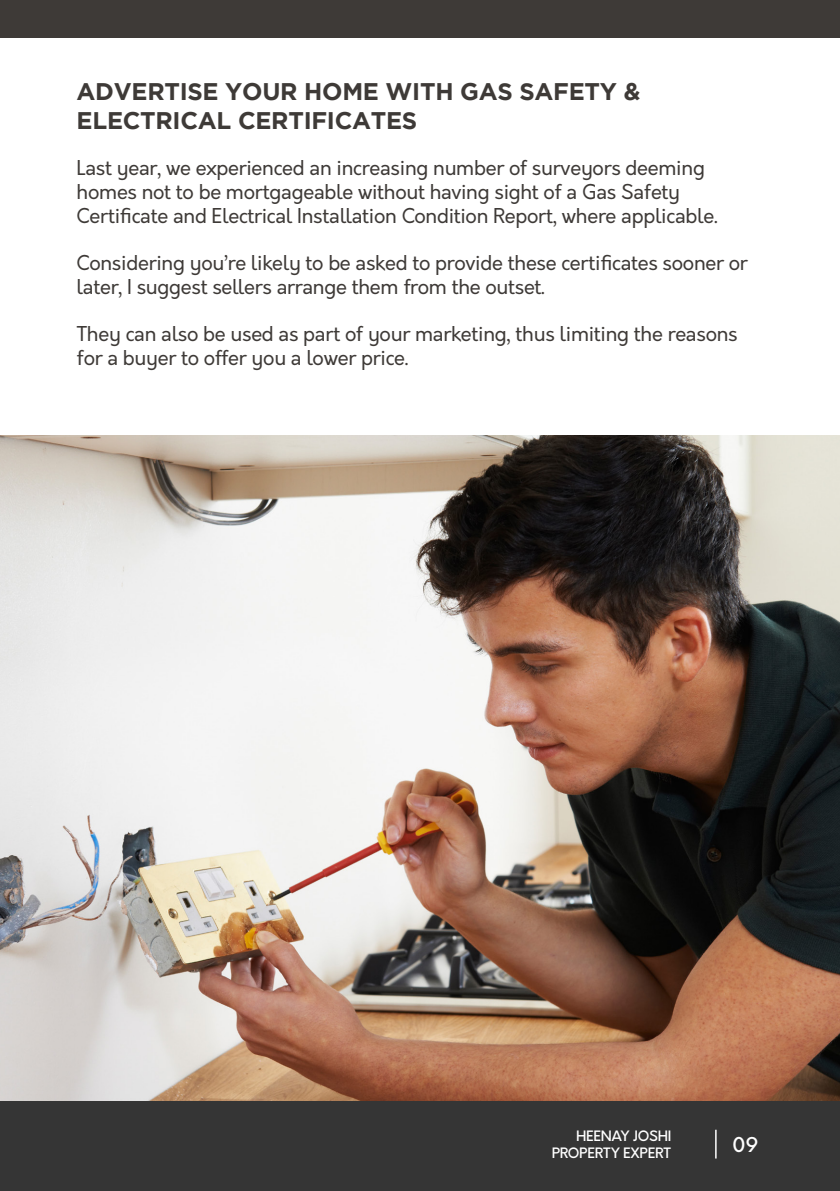
<style>
.page{position:relative;width:840px;height:1191px;background:#fff}
.page>*{position:absolute;margin:0;border:0;box-sizing:border-box;transform-origin:0 0}
.t1{font:700 24px/28.8px "Gotham";letter-spacing:-.01em;color:#3e3a37}
.t2{font:20px/24px "Orkney";letter-spacing:-.015em;color:#3e3a37}
.t3{font:500 20px "Orkney";color:#fff}
.t4{font:500 14px/16.8px "Orkney";letter-spacing:-.02em;color:#fff;text-align:right}
</style>
<div class="page">
<img style="left:0;top:435px;width:839px;height:666px">
<div style="left:0;top:1101px;width:839px;height:90px;background:#353535"></div>
<hr style="left:714px;top:1129px;width:2px;height:29px;background:#fff">
<div style="left:0;top:0;width:839px;height:37px;background:#3e3a37"></div>
<p class="t1" style="left:77px;top:76px;width:565px">ADVERTISE YOUR HOME WITH GAS SAFETY &amp;<br>ELECTRICAL CERTIFICATES</p>
<p class="t2" style="left:77px;top:156px;width:642px">Last year, we experienced an increasing number of surveyors deeming homes not to be mortgageable without having sight of a Gas Safety<br>Certificate and Electrical Installation Condition Report, where applicable.</p>
<p class="t2" style="left:77px;top:251px;width:672px">Considering you’re likely to be asked to provide these certificates sooner or later, I suggest sellers arrange them from the outset.</p>
<p class="t2" style="left:77px;top:322px;width:662px">They can also be used as part of your marketing, thus limiting the reasons for a buyer to offer you a lower price.</p>
<p class="t4" style="left:551px;top:1127px;width:121px">HEENAY JOSHI<br>PROPERTY EXPERT</p>
<p class="t3" style="left:731px;top:1131px;width:28px">09</p>
</div>
